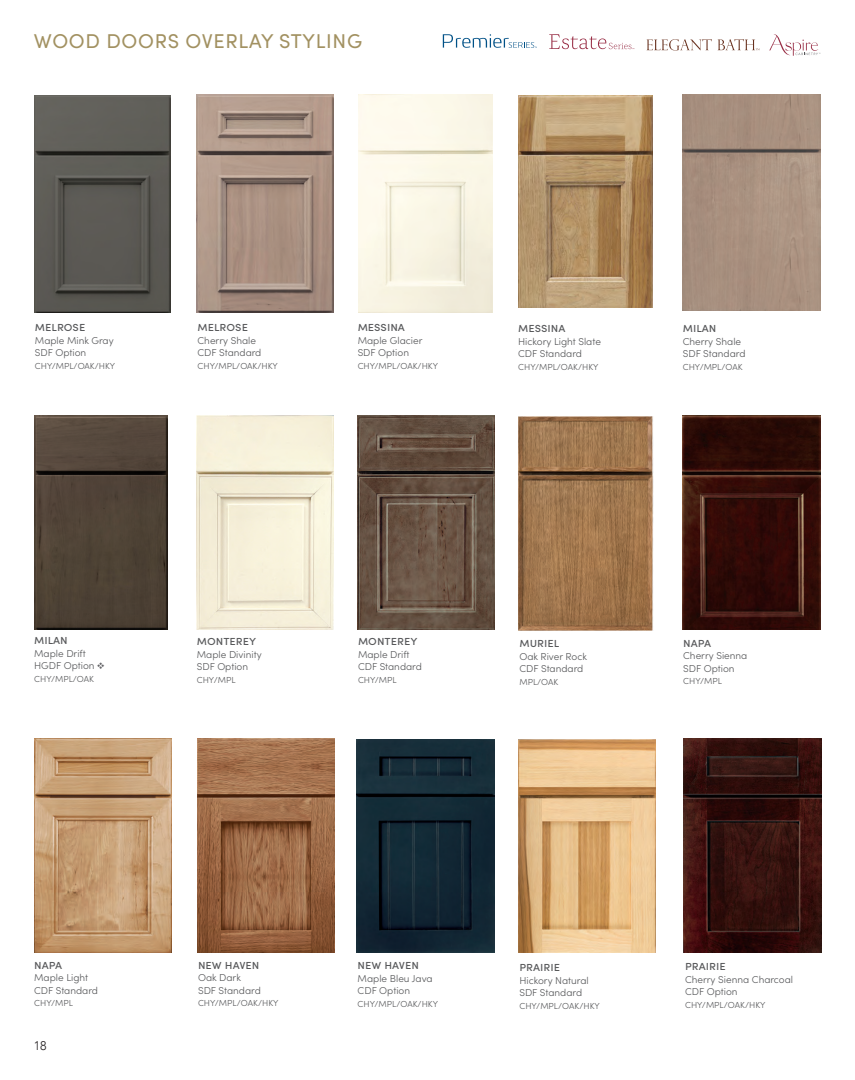
<style>
.page{position:relative;width:855px;height:1080px;background:#fff}
.page>*{position:absolute;margin:0;border:0;box-sizing:border-box;transform-origin:0 0}
.t1{font:20px "Sofia Pro";letter-spacing:.035em;color:#a29161}
.t2{font:12.5px "Sofia Pro";color:#57585a}
.t3{font:300 12.5px "Avenir";color:#231f20}
.t4{font:300 10px/12.5px "Sofia Pro";color:#57585a}
.t5{font:300 8.75px "Sofia Pro";color:#57585a}
</style>
<div class="page">
<img style="left:197px;top:416px;width:137px;height:213px">
<img style="left:358px;top:416px;width:137px;height:213px">
<img style="left:34px;top:95px;width:137px;height:217px">
<img style="left:197px;top:95px;width:136px;height:217px">
<svg style="left:443px;top:34px;width:94px;height:14px"></svg>
<svg style="left:549px;top:34px;width:85px;height:15px"></svg>
<svg style="left:646px;top:39px;width:114px;height:11px"></svg>
<svg style="left:769px;top:34px;width:51px;height:22px"></svg>
<img style="left:358px;top:95px;width:135px;height:217px">
<img style="left:518px;top:96px;width:135px;height:212px">
<img style="left:34px;top:416px;width:134px;height:213px">
<img style="left:682px;top:95px;width:138px;height:216px">
<img style="left:683px;top:416px;width:137px;height:214px">
<img style="left:518px;top:416px;width:135px;height:215px">
<img style="left:34px;top:739px;width:138px;height:213px">
<img style="left:197px;top:739px;width:138px;height:213px">
<img style="left:357px;top:739px;width:138px;height:214px">
<img style="left:684px;top:739px;width:137px;height:214px">
<img style="left:518px;top:739px;width:138px;height:214px">
<h1 class="t1" style="left:34px;top:27px;width:330px">WOOD DOORS OVERLAY STYLING</h1>
<p class="t2" style="left:35px;top:318px;width:52px">Melrose</p>
<p class="t4" style="left:35px;top:334px;width:80px">Maple Mink Gray<br>SDF Option</p>
<p class="t5" style="left:35px;top:359px;width:82px">CHY/MPL/OAK/HKY</p>
<p class="t2" style="left:198px;top:318px;width:52px">Melrose</p>
<p class="t4" style="left:198px;top:334px;width:65px">Cherry Shale<br>CDF Standard</p>
<p class="t5" style="left:198px;top:359px;width:82px">CHY/MPL/OAK/HKY</p>
<p class="t2" style="left:358px;top:318px;width:49px">Messina</p>
<p class="t4" style="left:358px;top:334px;width:66px">Maple Glacier<br>SDF Option</p>
<p class="t5" style="left:358px;top:359px;width:82px">CHY/MPL/OAK/HKY</p>
<p class="t2" style="left:518px;top:319px;width:49px">Messina</p>
<p class="t4" style="left:518px;top:335px;width:84px">Hickory Light Slate<br>CDF Standard</p>
<p class="t5" style="left:518px;top:360px;width:82px">CHY/MPL/OAK/HKY</p>
<p class="t2" style="left:683px;top:319px;width:35px">Milan</p>
<p class="t4" style="left:683px;top:335px;width:64px">Cherry Shale<br>SDF Standard</p>
<p class="t5" style="left:683px;top:360px;width:61px">CHY/MPL/OAK</p>
<p class="t2" style="left:34px;top:631px;width:35px">Milan</p>
<p class="t4" style="left:34px;top:646px;width:62px">Maple Drift<br>HGDF Option</p>
<p class="t5" style="left:34px;top:672px;width:61px">CHY/MPL/OAK</p>
<p class="t2" style="left:197px;top:632px;width:60px">Monterey</p>
<p class="t4" style="left:197px;top:648px;width:66px">Maple Divinity<br>SDF Option</p>
<p class="t5" style="left:197px;top:674px;width:40px">CHY/MPL</p>
<p class="t2" style="left:358px;top:632px;width:60px">Monterey</p>
<p class="t4" style="left:358px;top:648px;width:65px">Maple Drift<br>CDF Standard</p>
<p class="t5" style="left:358px;top:674px;width:40px">CHY/MPL</p>
<p class="t2" style="left:519px;top:634px;width:41px">muriel</p>
<p class="t4" style="left:519px;top:649px;width:69px">Oak River Rock<br>CDF Standard</p>
<p class="t5" style="left:519px;top:675px;width:40px">MPL/OAK</p>
<p class="t2" style="left:683px;top:633px;width:30px">Napa</p>
<p class="t4" style="left:683px;top:649px;width:66px">Cherry Sienna<br>SDF Option</p>
<p class="t5" style="left:683px;top:675px;width:40px">CHY/MPL</p>
<p class="t2" style="left:34px;top:955px;width:30px">Napa</p>
<p class="t4" style="left:34px;top:971px;width:65px">Maple Light<br>CDF Standard</p>
<p class="t5" style="left:34px;top:997px;width:40px">CHY/MPL</p>
<p class="t3" style="left:34px;top:1038px;width:15px">18</p>
<p class="t2" style="left:198px;top:955px;width:63px">New Haven</p>
<p class="t4" style="left:198px;top:971px;width:64px">Oak Dark<br>SDF Standard</p>
<p class="t5" style="left:198px;top:997px;width:82px">CHY/MPL/OAK/HKY</p>
<p class="t2" style="left:358px;top:956px;width:63px">New Haven</p>
<p class="t4" style="left:358px;top:971px;width:77px">Maple Bleu Java<br>CDF Option</p>
<p class="t5" style="left:358px;top:997px;width:82px">CHY/MPL/OAK/HKY</p>
<p class="t2" style="left:519px;top:958px;width:42px">Prairie</p>
<p class="t4" style="left:519px;top:974px;width:71px">Hickory Natural<br>SDF Standard</p>
<p class="t5" style="left:519px;top:1000px;width:82px">CHY/MPL/OAK/HKY</p>
<p class="t2" style="left:685px;top:957px;width:42px">Prairie</p>
<p class="t4" style="left:685px;top:973px;width:110px">Cherry Sienna Charcoal<br>CDF Option</p>
<p class="t5" style="left:685px;top:999px;width:82px">CHY/MPL/OAK/HKY</p>
</div>
